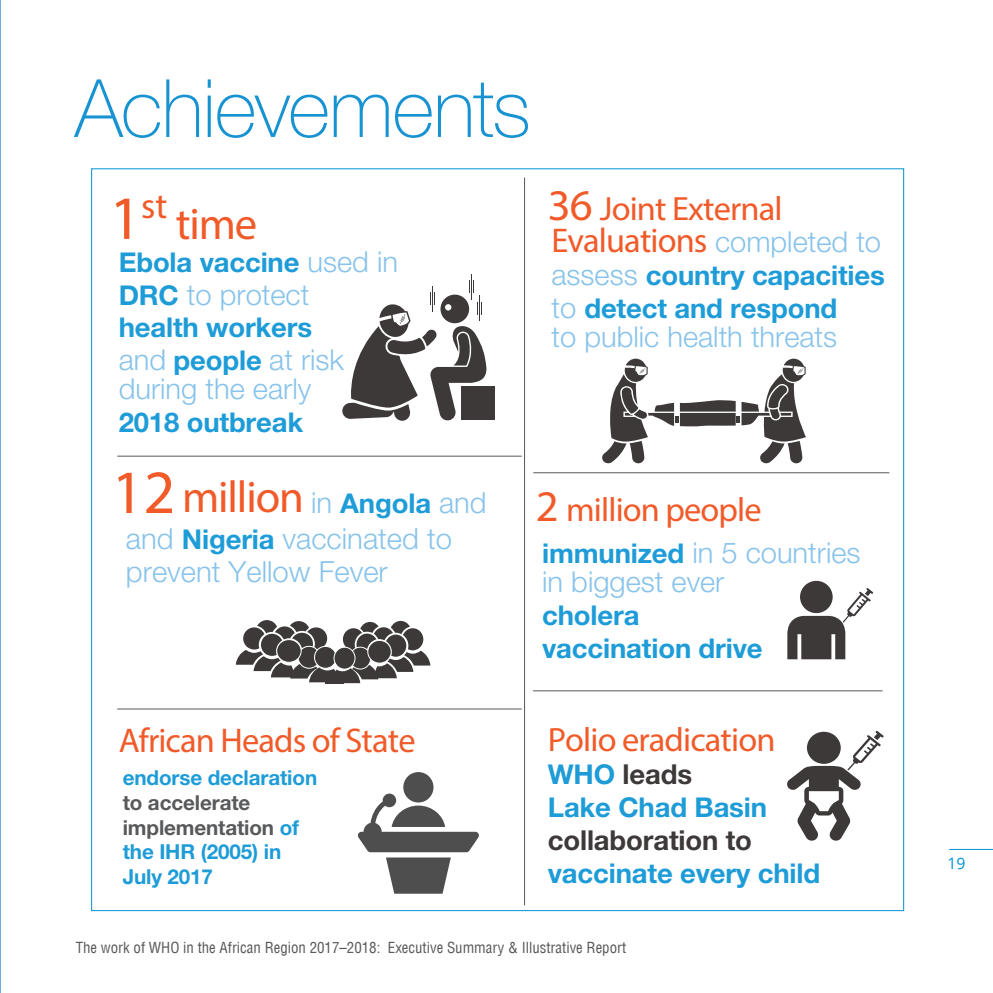
<style>
.page{position:relative;width:993px;height:993px;background:#fff}
.page>*{position:absolute;margin:0;border:0;box-sizing:border-box;transform-origin:0 0}
.t1{font:100 80.5px "Helvetica Neue LT Std";letter-spacing:-.015em;color:#1893d2}
.t2{font:800 61.77px "Helvetica Neue LT Std";color:#f15a29}
.t3{font:800 44.62px "Helvetica Neue LT Std";letter-spacing:-.025em;color:#f15a29}
.t4{font:800 36.05px "Helvetica Neue LT Std";color:#f15a29}
.t5{font:800 34.3px "Helvetica Neue LT Std";letter-spacing:-.025em;color:#f15a29}
.t6{font:800 33.77px "Helvetica Neue LT Std";letter-spacing:-.025em;color:#f15a29}
.t7{font:300 29.05px/32.9px "Helvetica Neue LT Std";color:#87c3eb}
.t8{font:300 28.88px/28.9px "Helvetica Neue LT Std";color:#87c3eb}
.t9{font:700 27.47px "Helvetica Neue LT Std";letter-spacing:-.005em;color:#3d3939}
.t10{font:700 27.3px/32.7px "Helvetica Neue LT Std";letter-spacing:-.005em;color:#1e9cd8}
.t11{font:700 20.65px/24.7px "Helvetica Neue LT Std";letter-spacing:-.005em;color:#58595b}
.t12{font:700 20.65px "Helvetica Neue LT Std";letter-spacing:-.005em;color:#1e9cd8}
.t13{font:15.75px "Open Sans";color:#0093d5}
.t14{font:condensed 14.88px "Helvetica LT";color:#58595b}
.s1{font-size:61.77px}
.s2{font-weight:300;font-size:28.88px;color:#87c3eb}
.s3{font-weight:700;font-size:27.3px;color:#1e9cd8}
.s4{font-size:43.93px}
.s5{font-size:27.3px;color:#1e9cd8}
.s6{color:#1e9cd8}
</style>
<div class="page">
<hr style="left:948px;top:848px;width:44px;height:1px;background:#0093d5">
<hr style="left:0;top:0;width:1px;height:992px;background:#70acdd">
<hr style="left:524px;top:177px;width:1px;height:728px;background:#58575a">
<hr style="left:533px;top:472px;width:356px;height:1px;background:#58575a">
<hr style="left:533px;top:690px;width:349px;height:1px;background:#58575a">
<div style="left:460px;top:386px;width:34px;height:34px;background:#3d3939"></div>
<svg style="left:342px;top:274px;width:144px;height:146px"></svg>
<svg style="left:357px;top:772px;width:122px;height:121px"></svg>
<svg style="left:602px;top:358px;width:203px;height:106px"></svg>
<hr style="left:117px;top:708px;width:404px;height:1px;background:#58575a">
<hr style="left:117px;top:455px;width:404px;height:1px;background:#58575a">
<svg style="left:787px;top:731px;width:96px;height:109px"></svg>
<svg style="left:787px;top:587px;width:85px;height:72px"></svg>
<div style="left:799px;top:580px;width:33px;height:33px;background:#3d3939;border-radius:50%"></div>
<svg style="left:236px;top:620px;width:194px;height:63px"></svg>
<div style="left:325px;top:671px;width:18px;height:12px;background:#3d3939"></div>
<h1 class="t1" style="left:75px;top:62px;width:457px">Achievements</h1>
<h3 class="t4" style="left:109px;top:184px;width:59px"><span class="s1">1</span>st</h3>
<h3 class="t3" style="left:176px;top:196px;width:83px">time</h3>
<p class="t10" style="left:119px;top:245px;width:281px">Ebola vaccine <span class="s2">used in</span></p>
<p class="t8" style="left:119px;top:279px;width:192px"><span class="s3">DRC</span> to protect</p>
<p class="t10" style="left:119px;top:310px;width:195px">health workers</p>
<p class="t8" style="left:119px;top:344px;width:227px">and <span class="s3">people</span> at risk during the early</p>
<p class="t10" style="left:119px;top:405px;width:186px">2018 outbreak</p>
<p class="t6" style="left:547px;top:187px;width:236px"><span class="s4">36</span> Joint External</p>
<p class="t5" style="left:551px;top:219px;width:331px">Evaluations <span class="s2">completed to</span></p>
<p class="t10" style="left:551px;top:258px;width:335px"><span class="s2">assess</span> country capacities <span class="s2">to</span> detect and respond</p>
<p class="t8" style="left:551px;top:321px;width:287px">to public health threats</p>
<h2 class="t2" style="left:112px;top:454px;width:65px">12</h2>
<h3 class="t3" style="left:182px;top:469px;width:123px">million</h3>
<p class="t6" style="left:311px;top:488px;width:452px"><sup>in</sup> <sup>Angola</sup> <sup>and</sup> <span class="s4">2</span> million people</p>
<p class="t8" style="left:542px;top:537px;width:320px"><span class="s3">immunized</span> in 5 countries in biggest ever</p>
<p class="t10" style="left:542px;top:598px;width:222px">cholera vaccination drive</p>
<p class="t7" style="left:126px;top:521px;width:327px">and <span class="s3">Nigeria</span> vaccinated to prevent Yellow Fever</p>
<p class="t5" style="left:119px;top:719px;width:298px">African Heads of State</p>
<p class="t6" style="left:547px;top:718px;width:229px">Polio eradication</p>
<p class="t9" style="left:547px;top:756px;width:146px"><span class="s5">WHO</span> leads</p>
<p class="t10" style="left:547px;top:789px;width:221px">Lake Chad Basin</p>
<p class="t9" style="left:547px;top:822px;width:206px">collaboration to</p>
<p class="t10" style="left:547px;top:855px;width:274px">vaccinate every child</p>
<p class="t12" style="left:123px;top:764px;width:196px">endorse declaration</p>
<p class="t11" style="left:123px;top:789px;width:178px">to accelerate implementation <span class="s6">of the IHR (2005) in<br>July 2017</span></p>
<p class="t14" style="left:76px;top:938px;width:552px">The work of WHO in the African Region 2017–2018: Executive Summary &amp; Illustrative Report</p>
<p class="t13" style="left:947px;top:852px;width:20px">19</p>
</div>
